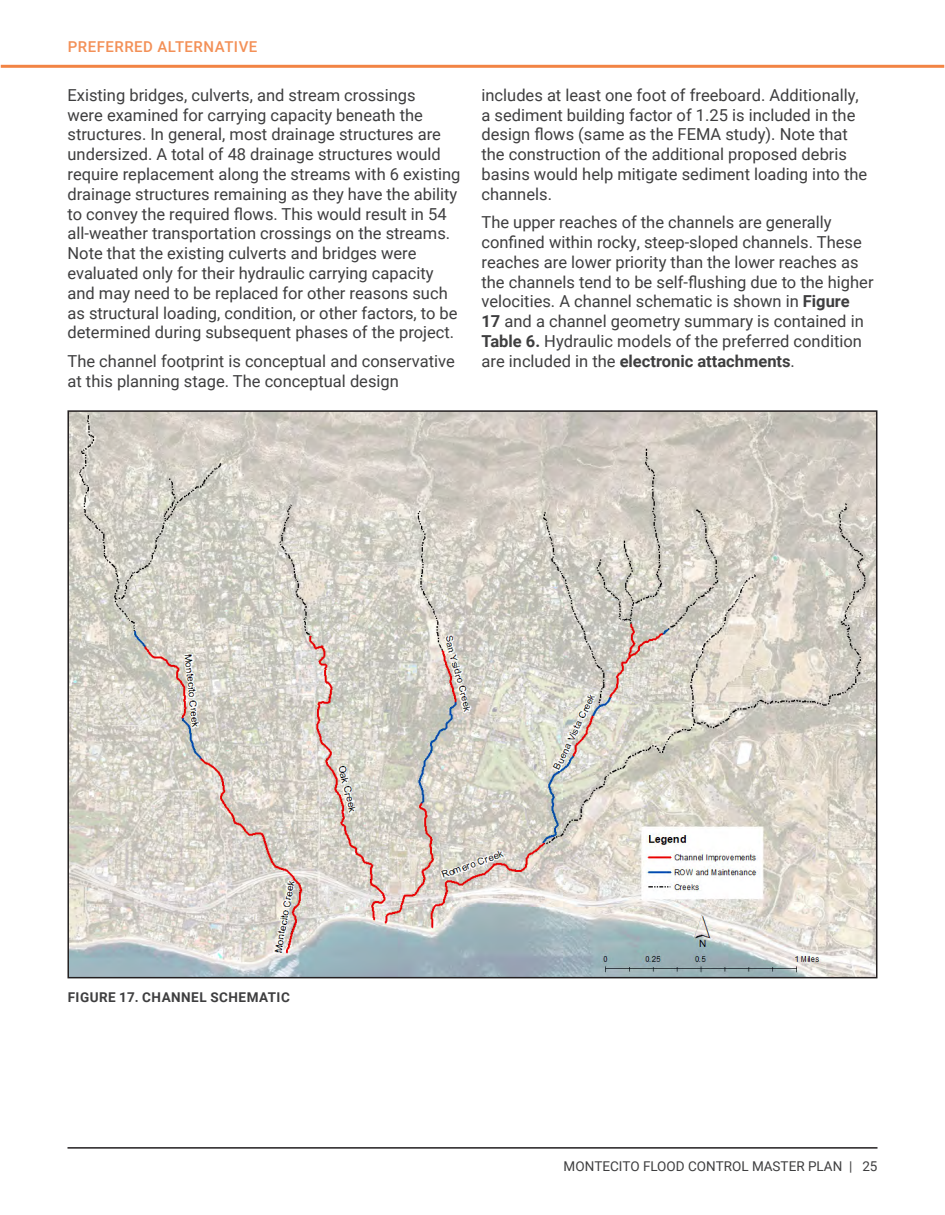
<style>
.page{position:relative;width:945px;height:1215px;background:#fff}
.page>*{position:absolute;margin:0;border:0;box-sizing:border-box;transform-origin:0 0}
.Body_text{font:16.5px/19.8px "Roboto";color:#3e3e3f}
.Heading_7{font:500 15px "Roboto";letter-spacing:.035em;color:#f39057}
.t1{font:13.5px "Roboto";color:#3e3e3f}
.Captions{font:700 13.5px "Roboto";letter-spacing:.035em;color:#3e3e3f}
.s1{font-weight:700}
</style>
<div class="page">
<hr style="left:68px;top:1147px;width:810px;height:2px;background:#231f20">
<hr style="left:1px;top:65px;width:943px;height:3px;background:#f28444">
<img style="left:70px;top:413px;width:804px;height:562px">
<h6 class="Heading_7" style="left:68px;top:36px;width:191px">PREFERRED ALTERNATIVE</h6>
<p class="Body_text" style="left:68px;top:85px;width:394px">Existing bridges, culverts, and stream crossings<br>were examined for carrying capacity beneath the structures. In general, most drainage structures are undersized. A total of 48 drainage structures would require replacement along the streams with 6 existing drainage structures remaining as they have the ability to convey the required flows. This would result in 54 all-weather transportation crossings on the streams.<br>Note that the existing culverts and bridges were evaluated only for their hydraulic carrying capacity and may need to be replaced for other reasons such as structural loading, condition, or other factors, to be determined during subsequent phases of the project.</p>
<p class="Body_text" style="left:68px;top:350px;width:389px">The channel footprint is conceptual and conservative at this planning stage. The conceptual design</p>
<p class="Body_text" style="left:482px;top:85px;width:387px">includes at least one foot of freeboard. Additionally, a sediment building factor of 1.25 is included in the design flows (same as the FEMA study). Note that the construction of the additional proposed debris basins would help mitigate sediment loading into the channels.</p>
<p class="Body_text" style="left:482px;top:212px;width:394px">The upper reaches of the channels are generally confined within rocky, steep-sloped channels. These reaches are lower priority than the lower reaches as the channels tend to be self-flushing due to the higher velocities. A channel schematic is shown in <span class="s1">Figure<br>17</span> and a channel geometry summary is contained in <span class="s1">Table 6.</span> Hydraulic models of the preferred condition are included in the <span class="s1">electronic attachments</span>.</p>
<p class="Captions" style="left:68px;top:987px;width:224px">FIGURE 17. CHANNEL SCHEMATIC</p>
<p class="t1" style="left:564px;top:1157px;width:315px">MONTECITO FLOOD CONTROL MASTER PLAN | 25</p>
</div>
